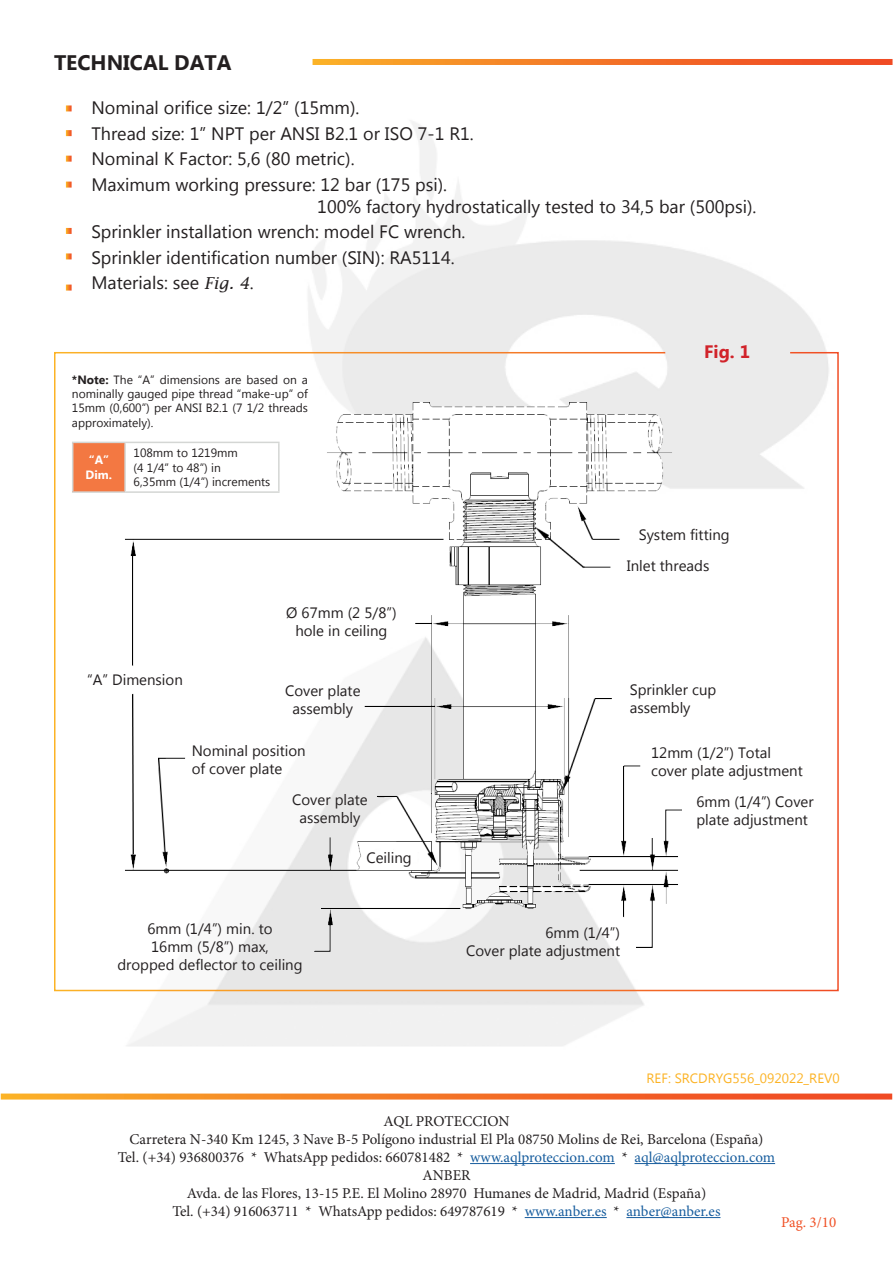
<style>
.page{position:relative;width:893px;height:1263px;background:#fff}
.page>*{position:absolute;margin:0;border:0;box-sizing:border-box;transform-origin:0 0}
.t1{font:700 21px "Microsoft New Tai Lue";color:#231f20}
.t2{font:18px/25.5px "Microsoft New Tai Lue";color:#231f20}
.t3{font:700 18px "Microsoft New Tai Lue";color:#d1232a}
.t4{font:15px/18px "Minion Pro";color:#231f20;text-align:center}
.t5{font:15px/18px "Microsoft New Tai Lue";color:#231f20}
.t6{font:15px "Minion Pro";color:#f05126}
.t7{font:13.5px "Microsoft New Tai Lue";color:#fcb325}
.t8{font:12px/14.4px "Microsoft New Tai Lue";color:#231f20;text-align:justify}
.t9{font:700 12px/14.4px "Microsoft New Tai Lue";color:#fff}
.s1{font-family:"Lucida Fax";font-style:italic;font-size:16.5px}
.s2{font-weight:700}
.s3{color:#175d9e}
</style>
<div class="page">
<svg style="left:1px;top:1093px;width:891px;height:6px;background:#f4823a"></svg>
<hr style="left:470px;top:1163px;width:145px;height:1px;background:#175d9e">
<hr style="left:634px;top:1163px;width:141px;height:1px;background:#175d9e">
<hr style="left:525px;top:1217px;width:82px;height:1px;background:#175d9e">
<hr style="left:626px;top:1217px;width:94px;height:1px;background:#175d9e">
<svg style="left:313px;top:59px;width:579px;height:6px;background:#f47626"></svg>
<svg style="left:66px;top:105px;width:6px;height:6px"></svg>
<svg style="left:66px;top:156px;width:6px;height:6px"></svg>
<svg style="left:66px;top:182px;width:6px;height:6px"></svg>
<svg style="left:66px;top:253px;width:6px;height:6px"></svg>
<svg style="left:66px;top:285px;width:6px;height:6px"></svg>
<svg style="left:66px;top:228px;width:6px;height:6px"></svg>
<svg style="left:66px;top:130px;width:6px;height:6px"></svg>
<svg style="left:54px;top:351px;width:785px;height:641px"></svg>
<h1 class="t1" style="left:54px;top:50px;width:179px">TECHNICAL DATA</h1>
<p class="t2" style="left:91px;top:96px;width:384px">Nominal orifice size: 1/2” (15mm).<br>Thread size: 1” NPT per ANSI B2.1 or ISO 7-1 R1.<br>Nominal K Factor: 5,6 (80 metric).<br>Maximum working pressure: 12 bar (175 psi).</p>
<p class="t2" style="left:91px;top:195px;width:666px;text-indent:226px">100% factory hydrostatically tested to 34,5 bar (500psi).<br>Sprinkler installation wrench: model FC wrench.<br>Sprinkler identification number (SIN): RA5114.<br>Materials: see <span class="s1">Fig. 4</span>.</p>
<p class="t8" style="left:72px;top:373px;width:238px"><span class="s2">*Note:</span> The “A” dimensions are based on a nominally gauged pipe thread “make-up” of 15mm (0,600”) per ANSI B2.1 (7 1/2 threads approximately).</p>
<p class="t9" style="left:86px;top:454px;width:28px">“A”<br>Dim.</p>
<p class="t8" style="left:134px;top:447px;width:138px;text-align:left">108mm to 1219mm<br>(4 1/4” to 48”) in<br>6,35mm (1/4”) increments</p>
<p class="t5" style="left:87px;top:672px;width:97px">“A” Dimension</p>
<p class="t5" style="left:286px;top:605px;width:112px;text-align:center">Ø 67mm (2 5/8”) hole in ceiling</p>
<p class="t5" style="left:285px;top:682px;width:77px;text-align:center">Cover plate assembly</p>
<p class="t3" style="left:704px;top:341px;width:47px">Fig. 1</p>
<p class="t5" style="left:639px;top:527px;width:92px">System fitting</p>
<p class="t5" style="left:627px;top:558px;width:84px">Inlet threads</p>
<p class="t5" style="left:630px;top:682px;width:88px">Sprinkler cup assembly</p>
<p class="t5" style="left:192px;top:742px;width:116px">Nominal position of cover plate</p>
<p class="t5" style="left:651px;top:745px;width:153px">12mm (1/2”) Total cover plate adjustment</p>
<p class="t5" style="left:696px;top:794px;width:119px">6mm (1/4”) Cover plate adjustment</p>
<p class="t5" style="left:292px;top:792px;width:77px;text-align:center">Cover plate assembly</p>
<p class="t5" style="left:117px;top:921px;width:187px;text-align:center">6mm (1/4”) min. to<br>16mm (5/8”) max,<br>dropped deflector to ceiling</p>
<p class="t5" style="left:366px;top:849px;width:47px">Ceiling</p>
<p class="t5" style="left:466px;top:925px;width:155px;text-align:right">6mm (1/4”)<br>Cover plate adjustment</p>
<p class="t7" style="left:647px;top:1071px;width:195px">REF: SRCDRYG556_092022_REV0</p>
<p class="t4" style="left:118px;top:1112px;width:659px">AQL PROTECCION<br>Carretera N-340 Km 1245, 3 Nave B-5 Polígono industrial El Pla 08750 Molins de Rei, Barcelona (España)<br>Tel. (+34) 936800376 * WhatsApp pedidos: 660781482 * <span class="s3">www.aqlproteccion.com</span> * <span class="s3">aql@aqlproteccion.com </span>ANBER<br>Avda. de las Flores, 13-15 P.E. El Molino 28970 Humanes de Madrid, Madrid (España)<br>Tel. (+34) 916063711 * WhatsApp pedidos: 649787619 * <span class="s3">www.anber.es</span> * <span class="s3">anber@anber.es</span></p>
<p class="t6" style="left:781px;top:1212px;width:57px">Pag. 3/10</p>
</div>
